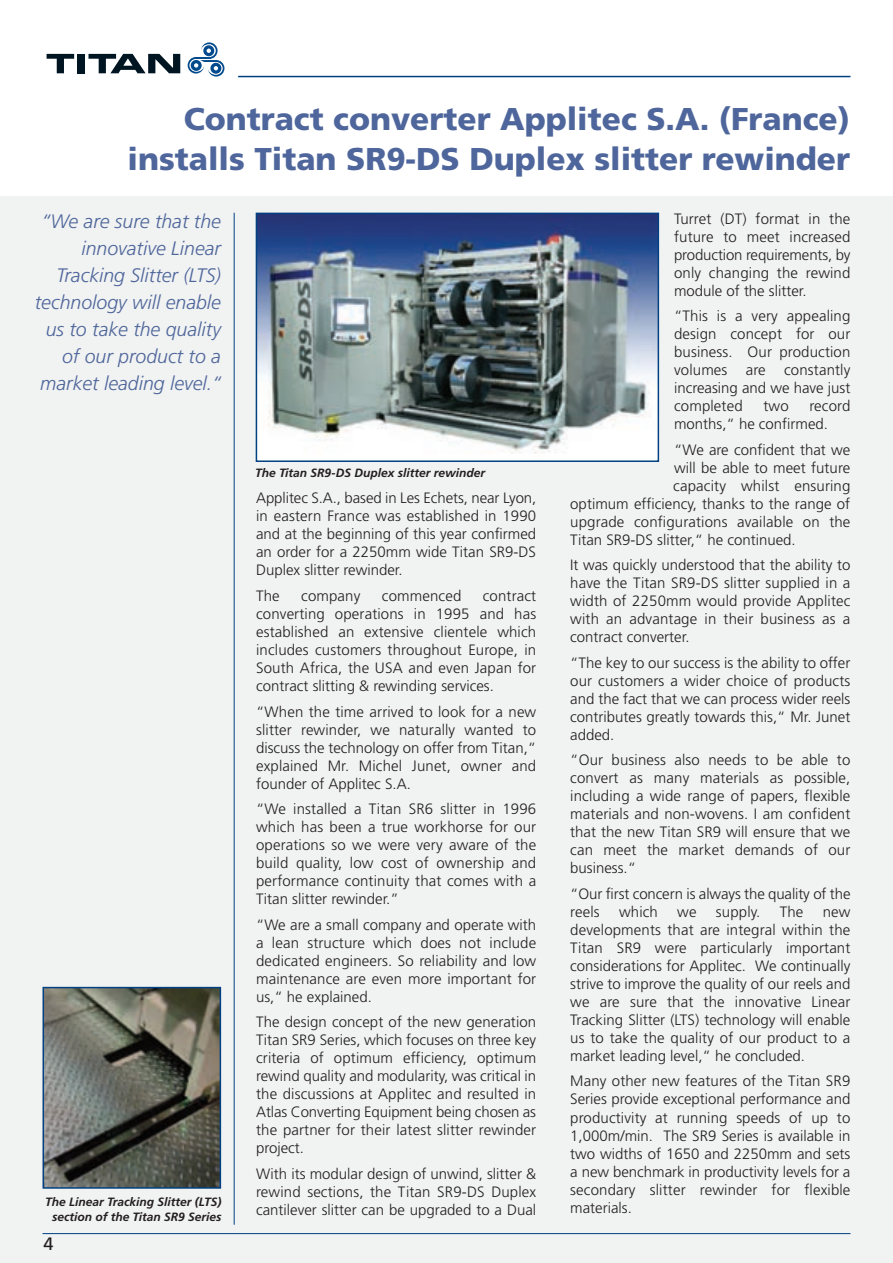
<style>
.page{position:relative;width:893px;height:1263px;background:#fff}
.page>*{position:absolute;margin:0;border:0;box-sizing:border-box;transform-origin:0 0}
.t1{font:900 31.5px/40.5px "Frutiger";color:#4e669b;text-align:right}
.t2{font:italic 300 19.5px/27px "Frutiger";color:#4e669b;text-align:right}
.t3{font:18px "Frutiger";color:#231f20}
.t4{font:300 15px/18px "Frutiger";color:#231f20;text-align:justify}
.t5{font:italic 700 12px/15px "Frutiger";color:#231f20;text-align:center}
</style>
<div class="page">
<div style="left:0;top:196px;width:893px;height:1067px;background:#f1f2f2"></div>
<hr style="left:43px;top:1233px;width:807px;height:1px;background:#014181">
<svg style="left:188px;top:42px;width:36px;height:35px"></svg>
<svg style="left:47px;top:54px;width:27px;height:19px"></svg>
<div style="left:78px;top:54px;width:7px;height:19px;background:#001522"></div>
<svg style="left:88px;top:54px;width:92px;height:19px"></svg>
<hr style="left:234px;top:213px;width:1px;height:1012px;background:#014181">
<hr style="left:238px;top:76px;width:612px;height:1px;background:#014181">
<img style="left:259px;top:216px;width:397px;height:243px">
<div style="left:256px;top:213px;width:403px;height:249px;border:2px solid #014181"></div>
<img style="left:46px;top:990px;width:172px;height:196px">
<div style="left:43px;top:987px;width:178px;height:202px;border:2px solid #014181"></div>
<h1 class="t1" style="left:128px;top:101px;width:724px">Contract converter Applitec S.A. (France) installs Titan SR9-DS Duplex slitter rewinder</h1>
<h2 class="t2" style="left:35px;top:209px;width:188px">“We are sure that the innovative Linear<br>Tracking Slitter (LTS) technology will enable us to take the quality of our product to a market leading level.“</h2>
<p class="t4" style="left:674px;top:211px;width:178px">Turret (DT) format in the future to meet increased production requirements, by only changing the rewind module of the slitter.</p>
<p class="t4" style="left:674px;top:308px;width:178px">“This is a very appealing design concept for our business. Our production volumes are constantly increasing and we have just completed</p>
<p class="t4" style="left:674px;top:398px;width:178px;text-indent:135px">record months,“ he confirmed.</p>
<p class="t4" style="left:674px;top:442px;width:178px">“We are confident that we</p>
<p class="t4" style="left:674px;top:460px;width:178px">will be able to meet future</p>
<p class="t4" style="left:673px;top:478px;width:179px">capacity whilst ensuring</p>
<p class="t4" style="left:570px;top:496px;width:281px">optimum efficiency, thanks to the range of</p>
<p class="t4" style="left:570px;top:514px;width:282px">upgrade configurations available on the</p>
<p class="t4" style="left:570px;top:532px;width:227px">Titan SR9-DS slitter,“ he continued.</p>
<p class="t4" style="left:570px;top:557px;width:282px">It was quickly understood that the ability to have the Titan SR9-DS slitter supplied in a width of 2250mm would provide Applitec with an advantage in their business as a contract converter.</p>
<p class="t4" style="left:570px;top:655px;width:282px">“The key to our success is the ability to offer our customers a wider choice of products and the fact that we can process wider reels contributes greatly towards this,“ Mr. Junet added.</p>
<p class="t4" style="left:570px;top:752px;width:282px">“Our business also needs to be able to convert as many materials as possible, including a wide range of papers, flexible materials and non-wovens. I am confident that the new Titan SR9 will ensure that we can meet the market demands of our business.“</p>
<p class="t4" style="left:570px;top:886px;width:282px">“Our first concern is always the quality of the reels</p>
<p class="t4" style="left:763px;top:398px;width:27px">two</p>
<p class="t5" style="left:255px;top:466px;width:231px">The Titan SR9-DS Duplex slitter rewinder</p>
<p class="t4" style="left:256px;top:490px;width:282px">Applitec S.A., based in Les Echets, near Lyon, in eastern France was established in 1990 and at the beginning of this year confirmed an order for a 2250mm wide Titan SR9-DS Duplex slitter rewinder.</p>
<p class="t4" style="left:256px;top:588px;width:25px">The</p>
<p class="t4" style="left:301px;top:588px;width:61px">company</p>
<p class="t4" style="left:382px;top:588px;width:81px">commenced</p>
<p class="t4" style="left:256px;top:588px;width:282px;text-indent:227px">contract converting operations in 1995 and has established an extensive clientele which includes customers throughout Europe, in South Africa, the USA and even Japan for contract slitting &amp; rewinding services.</p>
<p class="t4" style="left:256px;top:703px;width:282px">“When the time arrived to look for a new slitter rewinder, we naturally wanted to discuss the technology on offer from Titan,“ explained Mr. Michel Junet, owner and founder of Applitec S.A.</p>
<p class="t4" style="left:256px;top:801px;width:282px">“We installed a Titan SR6 slitter in 1996 which has been a true workhorse for our operations so we were very aware of the build quality, low cost of ownership and performance continuity that comes with a Titan slitter rewinder.”</p>
<p class="t4" style="left:256px;top:916px;width:282px">“We are a small company and operate with a lean structure which does not include dedicated engineers. So reliability and low maintenance are even more important for us,“ he explained.</p>
<p class="t4" style="left:256px;top:1014px;width:282px">The design concept of the new generation Titan SR9 Series, which focuses on three key criteria of optimum efficiency, optimum rewind quality and modularity, was critical in the discussions at Applitec and resulted in Atlas Converting Equipment being chosen as the partner for their latest slitter rewinder project.</p>
<p class="t4" style="left:256px;top:1165px;width:282px">With its modular design of unwind, slitter &amp; rewind sections, the Titan SR9-DS Duplex cantilever slitter can be upgraded to a Dual</p>
<p class="t4" style="left:619px;top:904px;width:40px">which</p>
<p class="t4" style="left:677px;top:904px;width:21px">we</p>
<p class="t4" style="left:716px;top:904px;width:46px">supply.</p>
<p class="t4" style="left:780px;top:904px;width:25px">The</p>
<p class="t4" style="left:570px;top:904px;width:282px;text-indent:252px">new developments that are integral within the Titan SR9 were particularly important considerations for Applitec. We continually strive to improve the quality of our reels and we are sure that the innovative Linear Tracking Slitter (LTS) technology will enable us to take the quality of our product to a market leading level,“ he concluded.</p>
<p class="t4" style="left:570px;top:1073px;width:282px">Many other new features of the Titan SR9<br>Series provide exceptional performance and productivity at running speeds of up to 1,000m/min. The SR9 Series is available in two widths of 1650 and 2250mm and sets a new benchmark in productivity levels for a secondary slitter rewinder for flexible materials.</p>
<p class="t5" style="left:45px;top:1195px;width:178px">The Linear Tracking Slitter (LTS) section of the Titan SR9 Series</p>
<p class="t3" style="left:43px;top:1236px;width:12px">4</p>
</div>
